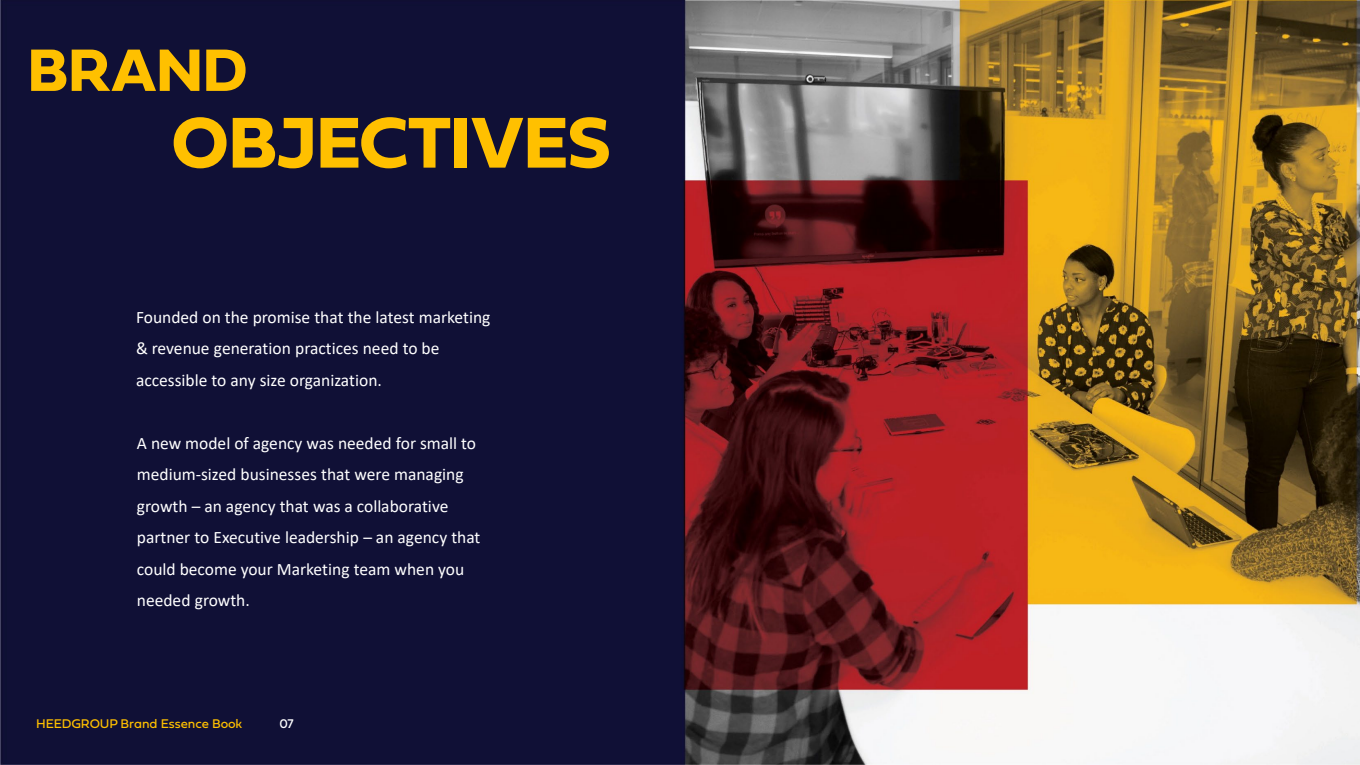
<style>
.page{position:relative;width:1360px;height:765px;background:#fff}
.page>*{position:absolute;margin:0;border:0;box-sizing:border-box;transform-origin:0 0}
.t1{font:75px "Fieldwork Geo Bold";color:#ffc000}
.t2{font:62.38px "Fieldwork Geo Bold";color:#ffc000}
.t3{font:17.5px/31.5px "Calibri";color:#fff}
.t4{font:13.12px "Fieldwork Geo Regular";letter-spacing:-.01em;color:#ffc000}
.t5{font:13.12px "Fieldwork Geo Regular";color:#fff}
</style>
<div class="page">
<img style="left:0;top:0;width:1360px;height:765px">
<h2 class="t2" style="left:28px;top:21px;width:221px">BRAND</h2>
<p class="t1" style="left:171px;top:84px;width:441px">OBJECTIVES</p>
<p class="t3" style="left:136px;top:301px;width:356px">Founded on the promise that the latest marketing &amp; revenue generation practices need to be accessible to any size organization.</p>
<p class="t3" style="left:137px;top:427px;width:345px">A new model of agency was needed for small to medium-sized businesses that were managing growth – an agency that was a collaborative partner to Executive leadership – an agency that could become your Marketing team when you needed growth.</p>
<p class="t4" style="left:36px;top:714px;width:207px">HEEDGROUP Brand Essence Book</p>
<p class="t5" style="left:279px;top:714px;width:16px">07</p>
</div>
